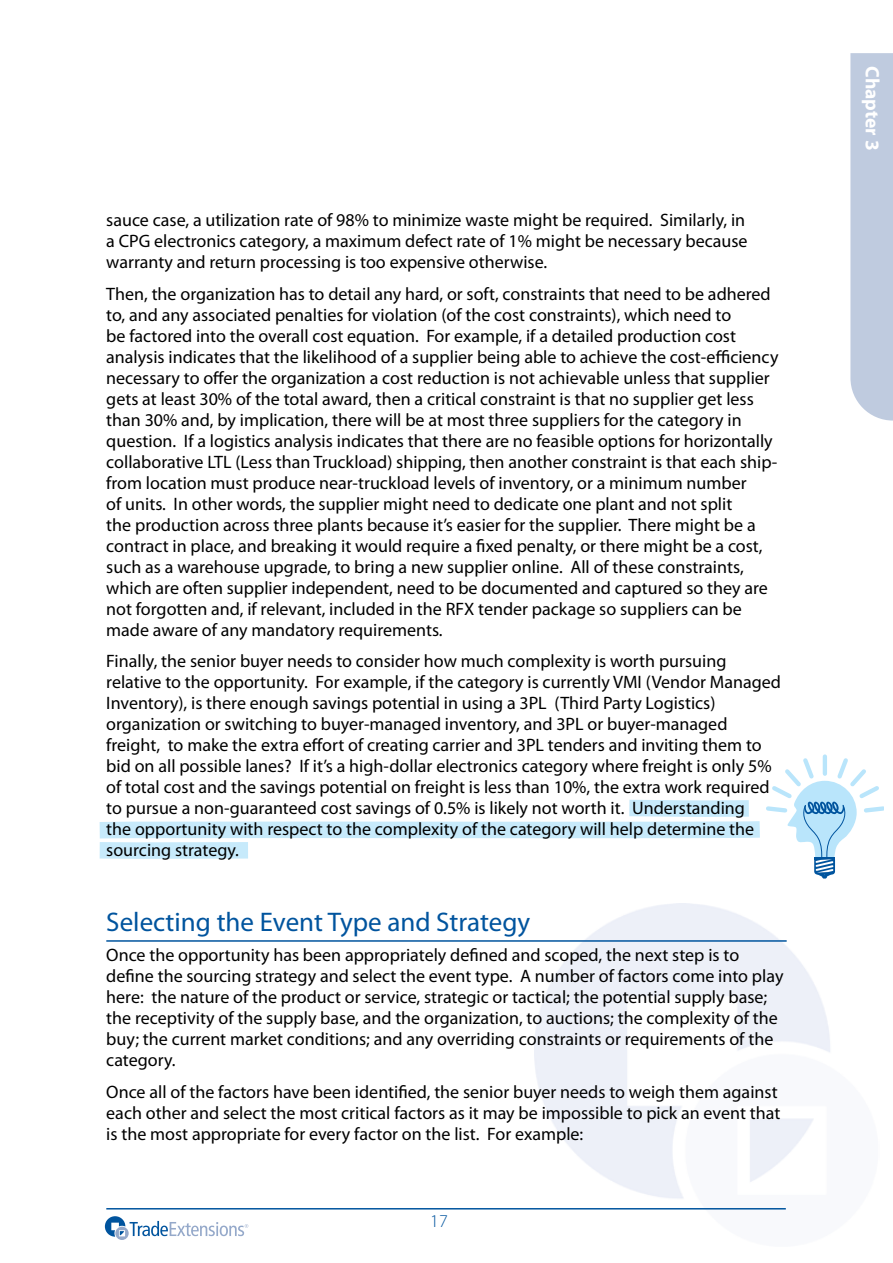
<style>
.page{position:relative;width:893px;height:1263px;background:#fff}
.page>*{position:absolute;margin:0;border:0;box-sizing:border-box;transform-origin:0 0}
.t1{font:27px "Myriad Pro";color:#00549e}
.t2{font:700 19.5px "Myriad Pro";color:#fff}
.t3{font:18px/21px "Myriad Pro";color:#000}
.t4{font:300 18px "Myriad Pro";color:#00549e}
</style>
<div class="page">
<svg style="left:99px;top:754px;width:784px;height:124px"></svg>
<hr style="left:106px;top:1208px;width:680px;height:1px;background:#00549e">
<div style="left:850px;top:53px;width:43px;height:368px;background:#bfcbdf"></div>
<svg style="left:105px;top:1216px;width:143px;height:24px"></svg>
<hr style="left:106px;top:940px;width:681px;height:2px;background:#00549e">
<p class="t3" style="left:106px;top:210px;width:643px">sauce case, a utilization rate of 98% to minimize waste might be required. Similarly, in a CPG electronics category, a maximum defect rate of 1% might be necessary because warranty and return processing is too expensive otherwise.</p>
<p class="t3" style="left:106px;top:283px;width:674px">Then, the organization has to detail any hard, or soft, constraints that need to be adhered to, and any associated penalties for violation (of the cost constraints), which need to<br>be factored into the overall cost equation. For example, if a detailed production cost analysis indicates that the likelihood of a supplier being able to achieve the cost-efficiency necessary to offer the organization a cost reduction is not achievable unless that supplier gets at least 30% of the total award, then a critical constraint is that no supplier get less than 30% and, by implication, there will be at most three suppliers for the category in question. If a logistics analysis indicates that there are no feasible options for horizontally collaborative LTL (Less than Truckload) shipping, then another constraint is that each ship&shy;from location must produce near-truckload levels of inventory, or a minimum number<br>of units. In other words, the supplier might need to dedicate one plant and not split<br>the production across three plants because it’s easier for the supplier. There might be a contract in place, and breaking it would require a fixed penalty, or there might be a cost, such as a warehouse upgrade, to bring a new supplier online. All of these constraints, which are often supplier independent, need to be documented and captured so they are not forgotten and, if relevant, included in the RFX tender package so suppliers can be made aware of any mandatory requirements.</p>
<p class="t3" style="left:106px;top:651px;width:676px">Finally, the senior buyer needs to consider how much complexity is worth pursuing relative to the opportunity. For example, if the category is currently VMI (Vendor Managed Inventory), is there enough savings potential in using a 3PL (Third Party Logistics) organization or switching to buyer-managed inventory, and 3PL or buyer-managed freight, to make the extra effort of creating carrier and 3PL tenders and inviting them to bid on all possible lanes? If it’s a high-dollar electronics category where freight is only 5% of total cost and the savings potential on freight is less than 10%, the extra work required to pursue a non-guaranteed cost savings of 0.5% is likely not worth it. Understanding<br>the opportunity with respect to the complexity of the category will help determine the sourcing strategy.</p>
<h1 class="t1" style="left:106px;top:907px;width:425px">Selecting the Event Type and Strategy</h1>
<p class="t3" style="left:106px;top:945px;width:679px">Once the opportunity has been appropriately defined and scoped, the next step is to define the sourcing strategy and select the event type. A number of factors come into play here: the nature of the product or service, strategic or tactical; the potential supply base; the receptivity of the supply base, and the organization, to auctions; the complexity of the buy; the current market conditions; and any overriding constraints or requirements of the category.</p>
<p class="t3" style="left:106px;top:1081px;width:675px">Once all of the factors have been identified, the senior buyer needs to weigh them against each other and select the most critical factors as it may be impossible to pick an event that is the most appropriate for every factor on the list. For example:</p>
<p class="t4" style="left:430px;top:1211px;width:19px">17</p>
<p class="t2" style="left:883px;top:66px;width:86px;rotate:90deg">Chapter 3</p>
</div>
